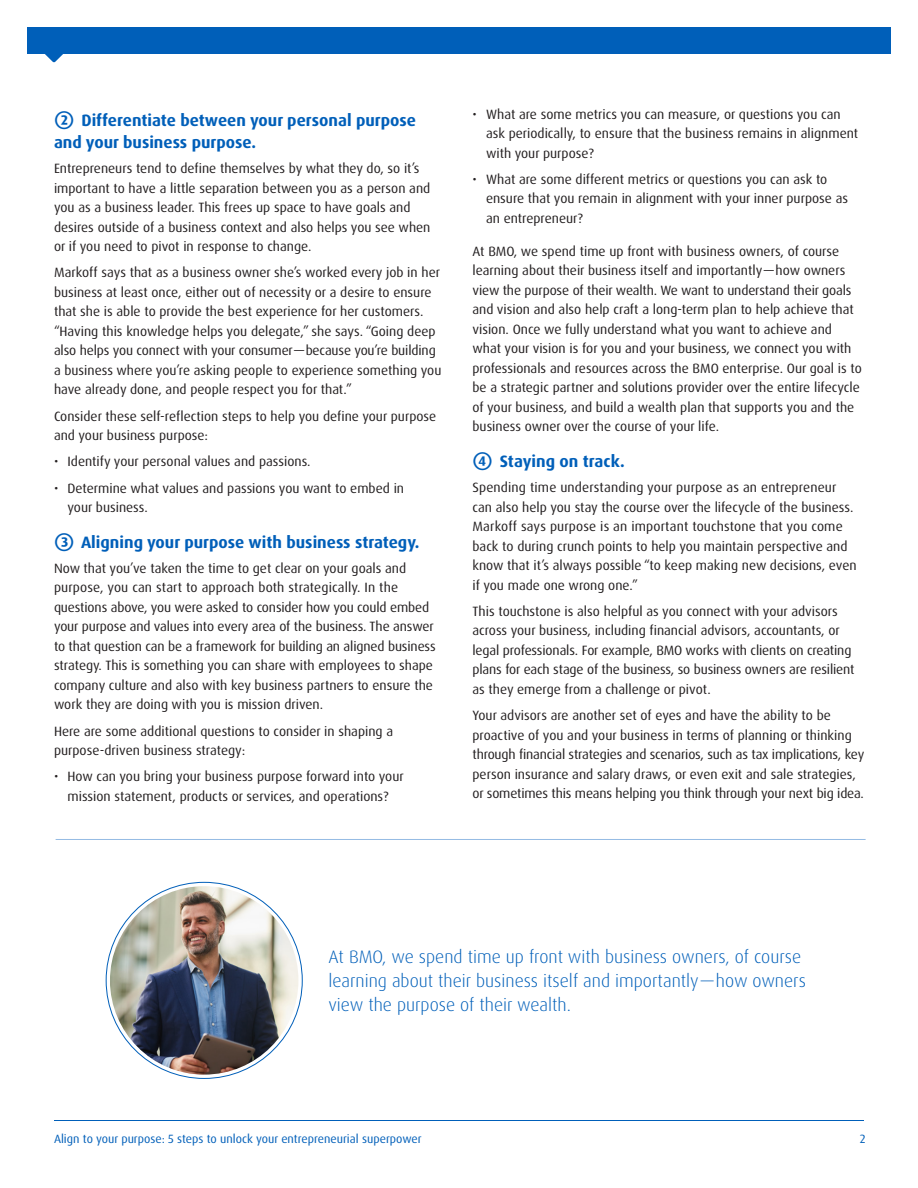
<style>
.page{position:relative;width:918px;height:1188px;background:#fff}
.page>*{position:absolute;margin:0;border:0;box-sizing:border-box;transform-origin:0 0}
.Intro_Copy_Blue{font:300 18px/24px "Dax OT";color:#005fb9}
.Paragraph_Headline{font:700 16.5px/22.5px "Dax OT";color:#005fb9}
.Body_Copy{font:13.5px/19.5px "Dax OT";color:#231f20}
.t1{font:12px "Dax OT";color:#005fb9}
.t2{font:12px "Dax Pro";color:#005fb9}
.s1{font-size:22.5px}
</style>
<div class="page">
<hr style="left:54px;top:1120px;width:810px;height:1px;background:#005fb9">
<div style="left:27px;top:27px;width:864px;height:27px;background:#005fb9"></div>
<svg style="left:45px;top:54px;width:18px;height:8px"></svg>
<hr style="left:56px;top:839px;width:810px;height:1px;background:#94bbe4">
<img style="left:110px;top:886px;width:188px;height:189px;border-radius:94px">
<p class="Paragraph_Headline" style="left:54px;top:109px;width:364px"><span class="s1">②</span> Differentiate between your personal purpose and your business purpose.</p>
<p class="Body_Copy" style="left:54px;top:159px;width:378px">Entrepreneurs tend to define themselves by what they do, so it’s important to have a little separation between you as a person and you as a business leader. This frees up space to have goals and desires outside of a business context and also helps you see when or if you need to pivot in response to change.</p>
<p class="Body_Copy" style="left:54px;top:263px;width:389px">Markoff says that as a business owner she’s worked every job in her business at least once, either out of necessity or a desire to ensure that she is able to provide the best experience for her customers. “Having this knowledge helps you delegate,” she says. “Going deep also helps you connect with your consumer—because you’re building a business where you’re asking people to experience something you have already done, and people respect you for that.”</p>
<p class="Body_Copy" style="left:54px;top:406px;width:384px">Consider these self-reflection steps to help you define your purpose and your business purpose:</p>
<p class="Body_Copy" style="left:54px;top:452px;width:258px">• Identify your personal values and passions.</p>
<p class="Body_Copy" style="left:68px;top:478px;width:338px;text-indent:-14px">• Determine what values and passions you want to embed in your business.</p>
<p class="Paragraph_Headline" style="left:54px;top:531px;width:367px"><span class="s1">③</span> Aligning your purpose with business strategy.</p>
<p class="Body_Copy" style="left:54px;top:559px;width:383px">Now that you’ve taken the time to get clear on your goals and purpose, you can start to approach both strategically. In the questions above, you were asked to consider how you could embed your purpose and values into every area of the business. The answer to that question can be a framework for building an aligned business strategy. This is something you can share with employees to shape company culture and also with key business partners to ensure the work they are doing with you is mission driven.</p>
<p class="Body_Copy" style="left:54px;top:721px;width:341px">Here are some additional questions to consider in shaping a purpose-driven business strategy:</p>
<p class="Body_Copy" style="left:54px;top:767px;width:351px;text-align:center">• How can you bring your business purpose forward into your mission statement, products or services, and operations?</p>
<p class="Body_Copy" style="left:486px;top:104px;width:374px;text-indent:-14px">• What are some metrics you can measure, or questions you can ask periodically, to ensure that the business remains in alignment with your purpose?</p>
<p class="Body_Copy" style="left:486px;top:170px;width:364px;text-indent:-14px">• What are some different metrics or questions you can ask to ensure that you remain in alignment with your inner purpose as an entrepreneur?</p>
<p class="Body_Copy" style="left:472px;top:242px;width:391px">At BMO, we spend time up front with business owners, of course learning about their business itself and importantly—how owners view the purpose of their wealth. We want to understand their goals and vision and also help craft a long-term plan to help achieve that vision. Once we fully understand what you want to achieve and what your vision is for you and your business, we connect you with professionals and resources across the BMO enterprise. Our goal is to be a strategic partner and solutions provider over the entire lifecycle of your business, and build a wealth plan that supports you and the business owner over the course of your life.</p>
<p class="Paragraph_Headline" style="left:472px;top:451px;width:154px"><span class="s1">④</span> Staying on track.</p>
<p class="Body_Copy" style="left:472px;top:478px;width:386px">Spending time understanding your purpose as an entrepreneur can also help you stay the course over the lifecycle of the business.<br>Markoff says purpose is an important touchstone that you come back to during crunch points to help you maintain perspective and know that it’s always possible “to keep making new decisions, even if you made one wrong one.”</p>
<p class="Body_Copy" style="left:472px;top:602px;width:384px">This touchstone is also helpful as you connect with your advisors across your business, including financial advisors, accountants, or legal professionals. For example, BMO works with clients on creating plans for each stage of the business, so business owners are resilient as they emerge from a challenge or pivot.</p>
<p class="Body_Copy" style="left:472px;top:706px;width:393px">Your advisors are another set of eyes and have the ability to be proactive of you and your business in terms of planning or thinking through financial strategies and scenarios, such as tax implications, key person insurance and salary draws, or even exit and sale strategies, or sometimes this means helping you think through your next big idea.</p>
<p class="Intro_Copy_Blue" style="left:328px;top:945px;width:479px">At BMO, we spend time up front with business owners, of course learning about their business itself and importantly—how owners view the purpose of their wealth.</p>
<p class="t1" style="left:54px;top:1132px;width:369px">Align to your purpose: 5 steps to unlock your entrepreneurial superpower</p>
<p class="t2" style="left:860px;top:1132px;width:7px">2</p>
</div>
